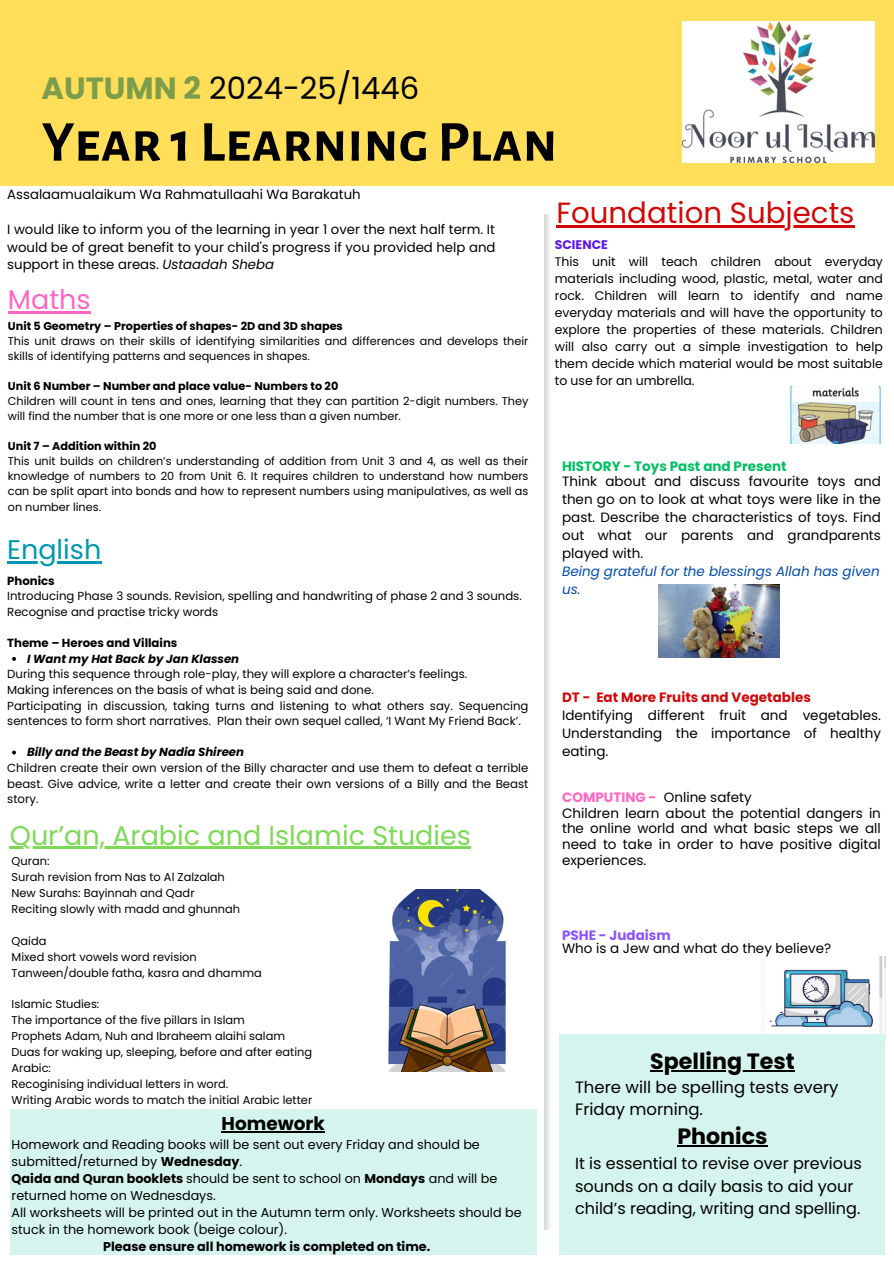
<style>
.page{position:relative;width:894px;height:1264px;background:#fff}
.page>*{position:absolute;margin:0;border:0;box-sizing:border-box;transform-origin:0 0}
.t1{font:700 57.9px "Alegreya Sans SC";color:#000}
.t2{font:30.75px "Poppins";color:#000}
.t3{font:29.25px "Poppins";color:#d10808}
.t4{font:27px "Poppins";color:#7ed957}
.t5{font:27px "Poppins";color:#0097b2}
.t6{font:27px "Poppins";color:#ff66c4}
.t7{font:700 22.2px "Poppins";color:#000}
.t8{font:700 18.45px "Poppins";color:#000}
.t9{font:16.5px/22.5px "Poppins";color:#000}
.t10{font:16.05px/22.5px "Poppins";color:#000}
.t11{font:13.5px/18px "Poppins";color:#000}
.t12{font:italic 13.5px/18px "Poppins";color:#004aad}
.t13{font:700 13.5px "Poppins";color:#d10808}
.t14{font:700 13.5px "Poppins";color:#00bf63}
.t15{font:700 13.5px "Poppins";color:#ff66c4}
.t16{font:13.35px/17.7px "Poppins";color:#000;text-align:justify}
.t17{font:12.75px/17px "Poppins";color:#000}
.t18{font:700 12.75px "Poppins";color:#000}
.t19{font:12.45px/17px "Poppins";color:#000;text-align:justify}
.t20{font:700 12.45px "Poppins";color:#5e17eb}
.t21{font:11.7px/15.6px "Poppins";color:#000}
.t22{font:italic 700 11.7px "Poppins";color:#000}
.t23{font:700 11.7px "Poppins";color:#000}
.t24{font:11.4px "Poppins";color:#000}
.t25{font:11.25px/15px "Poppins";color:#000}
.t26{font:700 11.25px "Poppins";color:#000}
.s1{font-weight:700;color:#7d9d4a}
.s2{font-style:italic}
.s3{font-weight:700}
.s4{font-weight:700;color:#8c52ff}
</style>
<div class="page">
<div style="left:0;top:0;width:893px;height:186px;background:#ffde59"></div>
<div style="left:544px;top:214px;width:6px;height:1015px;background:#e5e5e5"></div>
<img style="left:769px;top:956px;width:114px;height:78px">
<hr style="left:10px;top:846px;width:461px;height:3px;background:#7ed957">
<img style="left:388px;top:889px;width:118px;height:182px">
<div style="left:559px;top:1034px;width:325px;height:220px;background:#d6f4ee"></div>
<div style="left:10px;top:1108px;width:526px;height:146px;background:#d6f4ee"></div>
<img style="left:682px;top:22px;width:192px;height:140px">
<img style="left:658px;top:584px;width:121px;height:73px">
<hr style="left:221px;top:1131px;width:104px;height:1px;background:#000">
<svg style="left:12px;top:657px;width:4px;height:4px"></svg>
<svg style="left:12px;top:750px;width:4px;height:4px"></svg>
<hr style="left:7px;top:561px;width:94px;height:2px;background:#0097b2">
<hr style="left:8px;top:311px;width:83px;height:3px;background:#ff66c4">
<hr style="left:556px;top:225px;width:298px;height:3px;background:#d10808">
<img style="left:788px;top:386px;width:95px;height:58px">
<hr style="left:650px;top:1070px;width:144px;height:1px;background:#000">
<hr style="left:677px;top:1145px;width:90px;height:1px;background:#000">
<p class="t2" style="left:42px;top:67px;width:379px"><span class="s1">AUTUMN 2</span> 2024-25/1446</p>
<p class="t1" style="left:42px;top:114px;width:517px">Year 1 Learning Plan</p>
<p class="t16" style="left:7px;top:185px;width:355px">Assalaamualaikum Wa Rahmatullaahi Wa Barakatuh</p>
<h3 class="t16" style="left:7px;top:220px;width:489px">I would like to inform you of the learning in year 1 over the next half term. It would be of great benefit to your child's progress if you provided help and support in these areas. <span class="s2">Ustaadah Sheba</span></h3>
<p class="t6" style="left:8px;top:281px;width:84px">Maths</p>
<p class="t26" style="left:8px;top:318px;width:336px">Unit 5 Geometry – Properties of shapes- 2D and 3D shapes</p>
<p class="t25" style="left:8px;top:334px;width:522px">This unit draws on their skills of identifying similarities and differences and develops their skills of identifying patterns and sequences in shapes.</p>
<p class="t26" style="left:8px;top:378px;width:332px">Unit 6 Number – Number and place value- Numbers to 20</p>
<p class="t25" style="left:8px;top:394px;width:522px">Children will count in tens and ones, learning that they can partition 2-digit numbers. They will find the number that is one more or one less than a given number.</p>
<p class="t26" style="left:8px;top:438px;width:150px">Unit 7 – Addition within 20</p>
<p class="t25" style="left:8px;top:454px;width:522px;text-align:justify">This unit builds on children’s understanding of addition from Unit 3 and 4, as well as their knowledge of numbers to 20 from Unit 6. It requires children to understand how numbers can be split apart into bonds and how to represent numbers using manipulatives, as well as on number lines.</p>
<p class="t5" style="left:7px;top:530px;width:96px">English</p>
<p class="t23" style="left:7px;top:572px;width:49px">Phonics</p>
<p class="t21" style="left:7px;top:588px;width:516px">Introducing Phase 3 sounds. Revision, spelling and handwriting of phase 2 and 3 sounds.</p>
<p class="t21" style="left:7px;top:604px;width:212px">Recognise and practise tricky words</p>
<p class="t23" style="left:7px;top:635px;width:172px">Theme – Heroes and Villains</p>
<p class="t22" style="left:27px;top:650px;width:213px">I Want my Hat Back by Jan Klassen</p>
<p class="t21" style="left:7px;top:666px;width:461px">During this sequence through role-play, they will explore a character’s feelings.</p>
<p class="t21" style="left:7px;top:682px;width:368px">Making inferences on the basis of what is being said and done.</p>
<p class="t21" style="left:7px;top:697px;width:522px">Participating in discussion, taking turns and listening to what others say. Sequencing sentences to form short narratives. Plan their own sequel called, ‘I Want My Friend Back’.</p>
<h5 class="t22" style="left:27px;top:744px;width:218px">Billy and the Beast by Nadia Shireen</h5>
<p class="t21" style="left:7px;top:760px;width:522px;text-align:justify">Children create their own version of the Billy character and use them to defeat a terrible beast. Give advice, write a letter and create their own versions of a Billy and the Beast story.</p>
<h2 class="t4" style="left:10px;top:816px;width:462px">Qur’an, Arabic and Islamic Studies</h2>
<h1 class="t24" style="left:12px;top:853px;width:39px">Quran:</h1>
<p class="t24" style="left:12px;top:869px;width:215px">Surah revision from Nas to Al Zalzalah</p>
<p class="t24" style="left:12px;top:884px;width:184px">New Surahs: Bayinnah and Qadr</p>
<p class="t24" style="left:12px;top:900px;width:230px">Reciting slowly with madd and ghunnah</p>
<h4 class="t24" style="left:12px;top:932px;width:36px">Qaida</h4>
<p class="t24" style="left:12px;top:948px;width:187px">Mixed short vowels word revision</p>
<p class="t24" style="left:12px;top:964px;width:252px">Tanween/double fatha, kasra and dhamma</p>
<p class="t24" style="left:12px;top:996px;width:89px">Islamic Studies:</p>
<p class="t24" style="left:12px;top:1012px;width:235px">The importance of the five pillars in Islam</p>
<p class="t24" style="left:12px;top:1028px;width:275px">Prophets Adam, Nuh and Ibraheem alaihi salam</p>
<p class="t24" style="left:12px;top:1044px;width:302px">Duas for waking up, sleeping, before and after eating</p>
<h4 class="t24" style="left:12px;top:1060px;width:41px">Arabic:</h4>
<p class="t24" style="left:12px;top:1076px;width:218px">Recoginising individual letters in word.</p>
<p class="t24" style="left:12px;top:1092px;width:302px">Writing Arabic words to match the initial Arabic letter</p>
<p class="t8" style="left:221px;top:1110px;width:105px">Homework</p>
<p class="t17" style="left:12px;top:1135px;width:469px">Homework and Reading books will be sent out every Friday and should be submitted/returned by <span class="s3">Wednesday</span>.</p>
<p class="t17" style="left:12px;top:1169px;width:487px"><span class="s3">Qaida and Quran booklets</span> should be sent to school on <span class="s3">Mondays</span> and will be returned home on Wednesdays.</p>
<p class="t17" style="left:12px;top:1203px;width:511px">All worksheets will be printed out in the Autumn term only. Worksheets should be stuck in the homework book (beige colour).</p>
<h6 class="t18" style="left:103px;top:1237px;width:328px">Please ensure all homework is completed on time.</h6>
<p class="t3" style="left:556px;top:192px;width:299px">Foundation Subjects</p>
<p class="t20" style="left:554px;top:236px;width:55px">SCIENCE</p>
<p class="t19" style="left:554px;top:253px;width:329px">This unit will teach children about everyday materials including wood, plastic, metal, water and rock. Children will learn to identify and name everyday materials and will have the opportunity to explore the properties of these materials. Children will also carry out a simple investigation to help them decide which material would be most suitable to use for an umbrella.</p>
<p class="t14" style="left:562px;top:457px;width:226px">HISTORY - Toys Past and Present</p>
<p class="t11" style="left:562px;top:472px;width:320px;text-align:justify">Think about and discuss favourite toys and then go on to look at what toys were like in the past. Describe the characteristics of toys. Find out what our parents and grandparents played with.</p>
<p class="t12" style="left:562px;top:562px;width:319px">Being grateful for the blessings Allah has given us.</p>
<p class="t13" style="left:562px;top:687px;width:250px">DT - Eat More Fruits and Vegetables</p>
<p class="t11" style="left:562px;top:706px;width:320px;text-align:justify">Identifying different fruit and vegetables.<br>Understanding the importance of healthy eating.</p>
<p class="t15" style="left:562px;top:787px;width:96px">COMPUTING -</p>
<p class="t11" style="left:562px;top:789px;width:320px;line-height:15.8px;text-indent:102px">Online safety<br>Children learn about the potential dangers in the online world and what basic steps we all</p>
<h4 class="t11" style="left:562px;top:836px;width:320px;line-height:15.8px">need to take in order to have positive digital experiences.</h4>
<h4 class="t11" style="left:562px;top:929px;width:270px;line-height:12.3px"><span class="s4">PSHE - Judaism<br></span>Who is a Jew and what do they believe?</h4>
<p class="t7" style="left:650px;top:1045px;width:146px">Spelling Test</p>
<p class="t9" style="left:575px;top:1075px;width:265px">There will be spelling tests every<br>Friday morning.</p>
<p class="t7" style="left:677px;top:1120px;width:92px">Phonics</p>
<p class="t10" style="left:575px;top:1152px;width:288px">It is essential to revise over previous sounds on a daily basis to aid your child’s reading, writing and spelling.</p>
</div>
